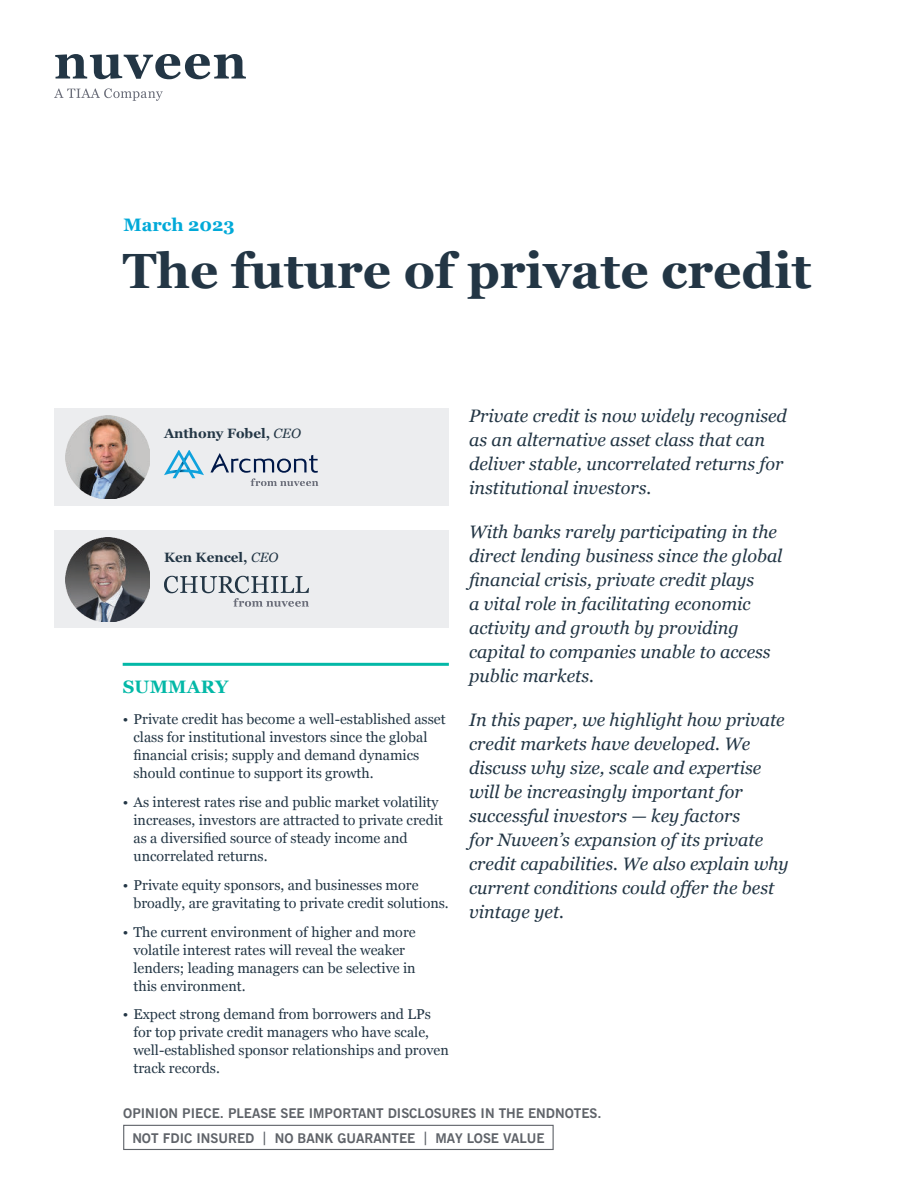
<style>
.page{position:relative;width:918px;height:1188px;background:#fff}
.page>*{position:absolute;margin:0;border:0;box-sizing:border-box;transform-origin:0 0}
.t1{font:700 49.5px "Georgia";color:#233645}
.t2{font:italic 18px/24px "Georgia";color:#233645}
.t3{font:700 18px "Georgia";color:#00a9d8}
.t4{font:700 18px "Georgia";letter-spacing:.01em;color:#03b8a7}
.t5{font:14.25px/18px "Georgia";color:#233645}
.t6{font:700 13.5px/24.9px "News Gothic BT";color:#5f6369}
.t7{font:700 13.5px "Georgia";color:#233645}
.s1{font-weight:400;font-style:italic}
</style>
<div class="page">
<hr style="left:123px;top:663px;width:326px;height:3px;background:#03b8a7">
<div style="left:54px;top:530px;width:395px;height:98px;background:#ecedef"></div>
<img style="left:66px;top:537px;width:83px;height:84px">
<svg style="left:55px;top:54px;width:191px;height:25px"></svg>
<svg style="left:54px;top:88px;width:109px;height:13px"></svg>
<svg style="left:164px;top:576px;width:145px;height:31px"></svg>
<div style="left:54px;top:408px;width:395px;height:98px;background:#ecedef"></div>
<img style="left:66px;top:415px;width:83px;height:84px">
<svg style="left:164px;top:450px;width:40px;height:28px"></svg>
<svg style="left:210px;top:453px;width:108px;height:33px"></svg>
<div style="left:123px;top:1125px;width:431px;height:25px;border:1px solid #5f6369"></div>
<p class="t3" style="left:123px;top:217px;width:113px">March 2023</p>
<h1 class="t1" style="left:123px;top:251px;width:690px">The future of private credit</h1>
<p class="t7" style="left:164px;top:428px;width:138px">Anthony Fobel, <span class="s1">CEO</span></p>
<p class="t7" style="left:164px;top:552px;width:116px">Ken Kencel, <span class="s1">CEO</span></p>
<p class="t4" style="left:123px;top:679px;width:107px">SUMMARY</p>
<p class="t5" style="left:133px;top:711px;width:314px;text-indent:-11px">• Private credit has become a well-established asset class for institutional investors since the global financial crisis; supply and demand dynamics should continue to support its growth.</p>
<p class="t5" style="left:133px;top:794px;width:311px;text-indent:-11px">• As interest rates rise and public market volatility increases, investors are attracted to private credit as a diversified source of steady income and uncorrelated returns.</p>
<p class="t5" style="left:133px;top:877px;width:317px;text-indent:-11px">• Private equity sponsors, and businesses more broadly, are gravitating to private credit solutions.</p>
<p class="t5" style="left:133px;top:924px;width:284px;text-indent:-11px">• The current environment of higher and more volatile interest rates will reveal the weaker lenders; leading managers can be selective in this environment.</p>
<p class="t5" style="left:133px;top:1007px;width:317px;text-indent:-11px">• Expect strong demand from borrowers and LPs for top private credit managers who have scale, well-established sponsor relationships and proven track records.</p>
<p class="t2" style="left:469px;top:405px;width:319px">Private credit is now widely recognised as an alternative asset class that can deliver stable, uncorrelated returns for institutional investors.</p>
<p class="t2" style="left:469px;top:521px;width:315px">With banks rarely participating in the direct lending business since the global financial crisis, private credit plays<br>a vital role in facilitating economic activity and growth by providing capital to companies unable to access public markets.</p>
<p class="t2" style="left:469px;top:709px;width:321px">In this paper, we highlight how private credit markets have developed. We discuss why size, scale and expertise will be increasingly important for successful investors — key factors<br>for Nuveen’s expansion of its private credit capabilities. We also explain why current conditions could offer the best vintage yet.</p>
<p class="t6" style="left:132px;top:1102px;width:471px;text-indent:-9px">OPINION PIECE. PLEASE SEE IMPORTANT DISCLOSURES IN THE ENDNOTES.<br>NOT FDIC INSURED | NO BANK GUARANTEE | MAY LOSE VALUE</p>
</div>
